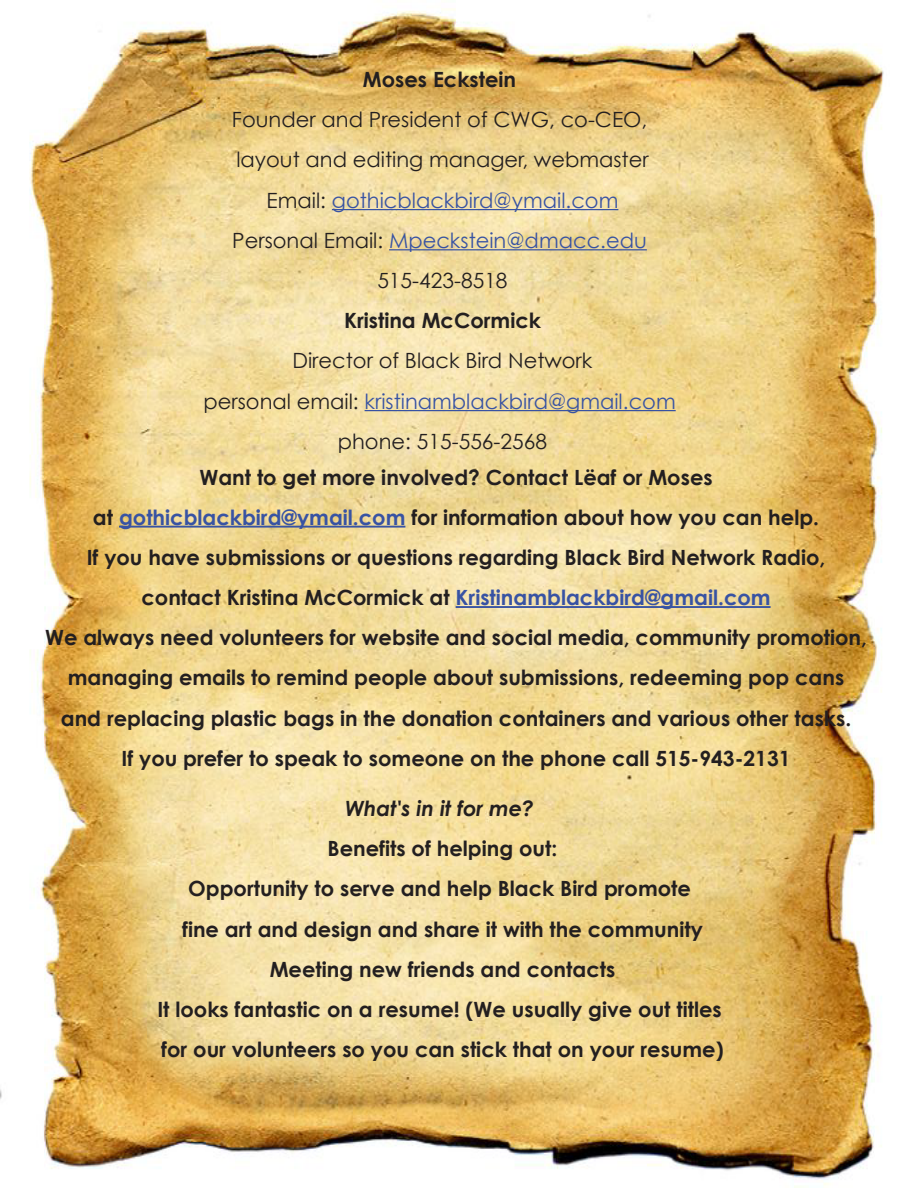
<style>
.page{position:relative;width:918px;height:1188px;background:#fff}
.page>*{position:absolute;margin:0;border:0;box-sizing:border-box;transform-origin:0 0}
.t1{font:700 21px/40.2px "Century Gothic";color:#231f20;text-align:center}
.t2{font:21px/40.2px "Century Gothic";color:#231f20;text-align:center}
.t3{font:italic 700 21px "Century Gothic";color:#231f20}
.s1{color:#3853a3}
</style>
<div class="page">
<img style="left:0;top:8px;width:884px;height:1180px">
<hr style="left:332px;top:209px;width:286px;height:1px;background:#3853a3">
<hr style="left:389px;top:249px;width:258px;height:1px;background:#3853a3">
<hr style="left:365px;top:410px;width:311px;height:1px;background:#3853a3">
<hr style="left:119px;top:526px;width:286px;height:2px;background:#3853a3">
<hr style="left:456px;top:606px;width:315px;height:2px;background:#3853a3">
<p class="t1" style="left:363px;top:59px;width:155px">Moses Eckstein</p>
<p class="t2" style="left:232px;top:99px;width:418px">Founder and President of CWG, co-CEO, layout and editing manager, webmaster Email: <span class="s1">gothicblackbird@ymail.com </span>Personal Email: <span class="s1">Mpeckstein@dmacc.edu </span>515-423-8518</p>
<p class="t1" style="left:344px;top:300px;width:198px">Kristina McCormick</p>
<p class="t2" style="left:203px;top:340px;width:474px">Director of Black Bird Network<br>personal email: <span class="s1">kristinamblackbird@gmail.com </span>phone: 515-556-2568</p>
<p class="t1" style="left:45px;top:456px;width:823px">Want to get more involved? Contact Lëaf or Moses<br>at <span class="s1">gothicblackbird@ymail.com</span> for information about how you can help.<br>If you have submissions or questions regarding Black Bird Network Radio, contact Kristina McCormick at <span class="s1">Kristinamblackbird@gmail.com<br></span>We always need volunteers for website and social media, community promotion, managing emails to remind people about submissions, redeeming pop cans and replacing plastic bags in the donation containers and various other tasks.<br>If you prefer to speak to someone on the phone call 515-943-2131</p>
<p class="t3" style="left:345px;top:795px;width:191px">What's in it for me?</p>
<p class="t1" style="left:157px;top:828px;width:568px">Benefits of helping out:<br>Opportunity to serve and help Black Bird promote<br>fine art and design and share it with the community Meeting new friends and contacts<br>It looks fantastic on a resume! (We usually give out titles for our volunteers so you can stick that on your resume)</p>
</div>
